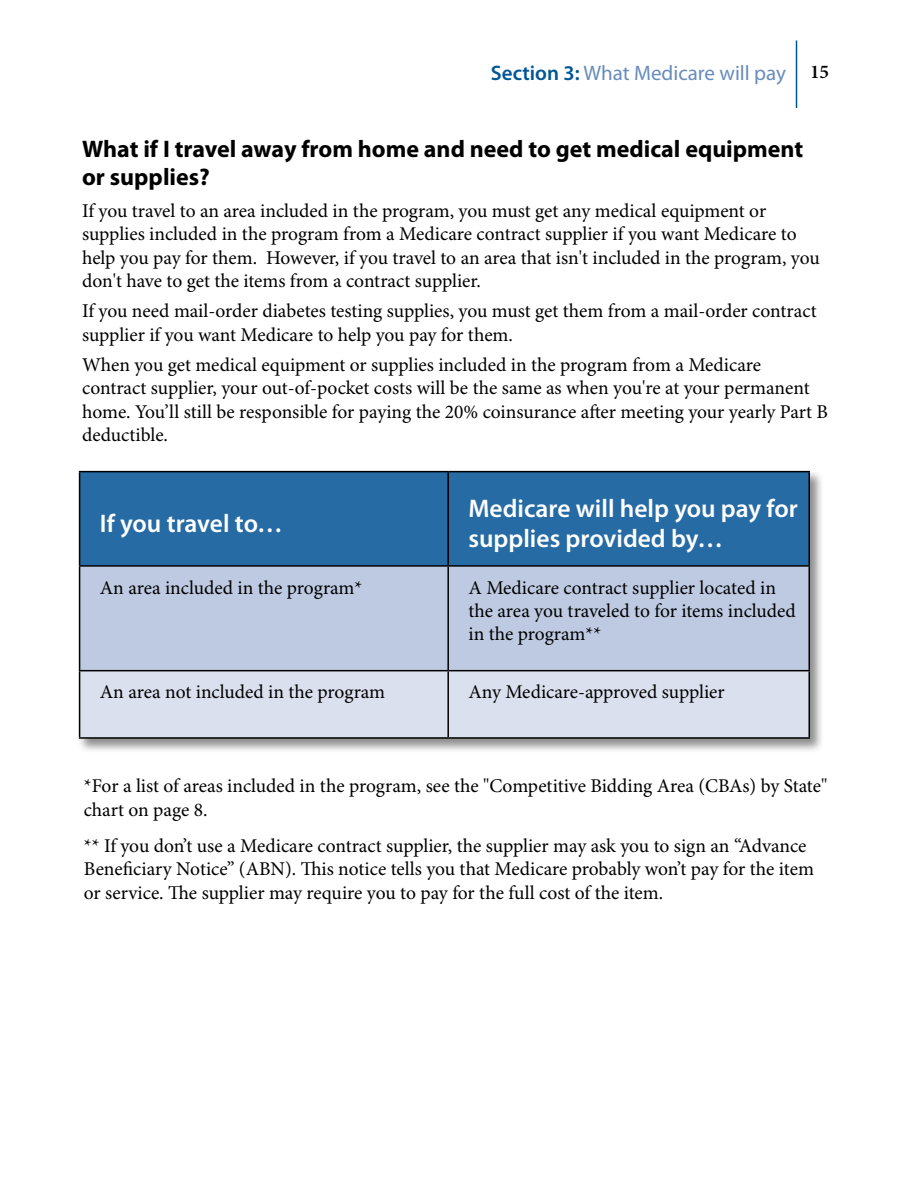
<style>
.page{position:relative;width:918px;height:1188px;background:#fff}
.page>*{position:absolute;margin:0;border:0;box-sizing:border-box;transform-origin:0 0}
.TOC_1{font:600 25.5px/30.6px "Myriad Pro";color:#fff}
.Heading_2{font:700 24px/28.8px "Myriad Pro";color:#000}
.t1{font:21px "Myriad Pro";color:#688cbc}
.Body_Text_13{font:19.5px/23.4px "Minion Pro";letter-spacing:-.005em;color:#000}
.s1{font-weight:600;color:#005695}
.s2{font-family:"Minion Pro";font-weight:600;font-size:19.5px;color:#000}
</style>
<div class="page">
<hr style="left:796px;top:40px;width:1px;height:68px;background:#005695">
<div style="left:77px;top:469px;width:748px;height:285px;background:#000;opacity:.45"></div>
<div style="left:80px;top:472px;width:728px;height:93px;background:#276ba5"></div>
<div style="left:80px;top:567px;width:728px;height:103px;background:#bdcae2"></div>
<div style="left:80px;top:671px;width:728px;height:66px;background:#dae0ee"></div>
<hr style="left:79px;top:471px;width:369px;height:1px;background:#000">
<hr style="left:79px;top:472px;width:1px;height:93px;background:#000">
<hr style="left:448px;top:471px;width:362px;height:1px;background:#000">
<hr style="left:447px;top:472px;width:2px;height:93px;background:#000">
<hr style="left:808px;top:472px;width:2px;height:93px;background:#000">
<hr style="left:79px;top:565px;width:369px;height:2px;background:#000">
<hr style="left:79px;top:567px;width:1px;height:103px;background:#000">
<hr style="left:448px;top:565px;width:362px;height:2px;background:#000">
<hr style="left:447px;top:567px;width:2px;height:103px;background:#000">
<hr style="left:808px;top:567px;width:2px;height:103px;background:#000">
<hr style="left:79px;top:670px;width:369px;height:1px;background:#000">
<hr style="left:79px;top:671px;width:1px;height:66px;background:#000">
<hr style="left:448px;top:670px;width:362px;height:1px;background:#000">
<hr style="left:447px;top:671px;width:2px;height:66px;background:#000">
<hr style="left:808px;top:671px;width:2px;height:66px;background:#000">
<hr style="left:79px;top:737px;width:369px;height:2px;background:#000">
<hr style="left:448px;top:737px;width:362px;height:2px;background:#000">
<p class="t1" style="left:491px;top:61px;width:340px"><span class="s1">Section 3:</span> What Medicare will pay <span class="s2">15</span></p>
<h2 class="Heading_2" style="left:82px;top:135px;width:723px">What if I travel away from home and need to get medical equipment or supplies?</h2>
<p class="Body_Text_13" style="left:82px;top:200px;width:739px">If you travel to an area included in the program, you must get any medical equipment or supplies included in the program from a Medicare contract supplier if you want Medicare to help you pay for them. However, if you travel to an area that isn't included in the program, you don't have to get the items from a contract supplier.</p>
<p class="Body_Text_13" style="left:82px;top:300px;width:736px">If you need mail-order diabetes testing supplies, you must get them from a mail-order contract supplier if you want Medicare to help you pay for them.</p>
<p class="Body_Text_13" style="left:82px;top:354px;width:748px">When you get medical equipment or supplies included in the program from a Medicare contract supplier, your out-of-pocket costs will be the same as when you're at your permanent home. You’ll still be responsible for paying the 20% coinsurance after meeting your yearly Part B deductible.</p>
<p class="TOC_1" style="left:100px;top:509px;width:184px">If you travel to…</p>
<p class="TOC_1" style="left:468px;top:493px;width:331px">Medicare will help you pay for supplies provided by…</p>
<p class="Body_Text_13" style="left:100px;top:576px;width:264px">An area included in the program*</p>
<p class="Body_Text_13" style="left:468px;top:576px;width:329px">A Medicare contract supplier located in the area you traveled to for items included in the program**</p>
<p class="Body_Text_13" style="left:100px;top:681px;width:287px">An area not included in the program</p>
<p class="Body_Text_13" style="left:468px;top:681px;width:258px">Any Medicare-approved supplier</p>
<p class="Body_Text_13" style="left:84px;top:775px;width:745px">*For a list of areas included in the program, see the "Competitive Bidding Area (CBAs) by State" chart on page 8.</p>
<p class="Body_Text_13" style="left:84px;top:835px;width:732px">** If you don’t use a Medicare contract supplier, the supplier may ask you to sign an “Advance<br>Beneficiary Notice” (ABN). This notice tells you that Medicare probably won’t pay for the item or service. The supplier may require you to pay for the full cost of the item.</p>
</div>
